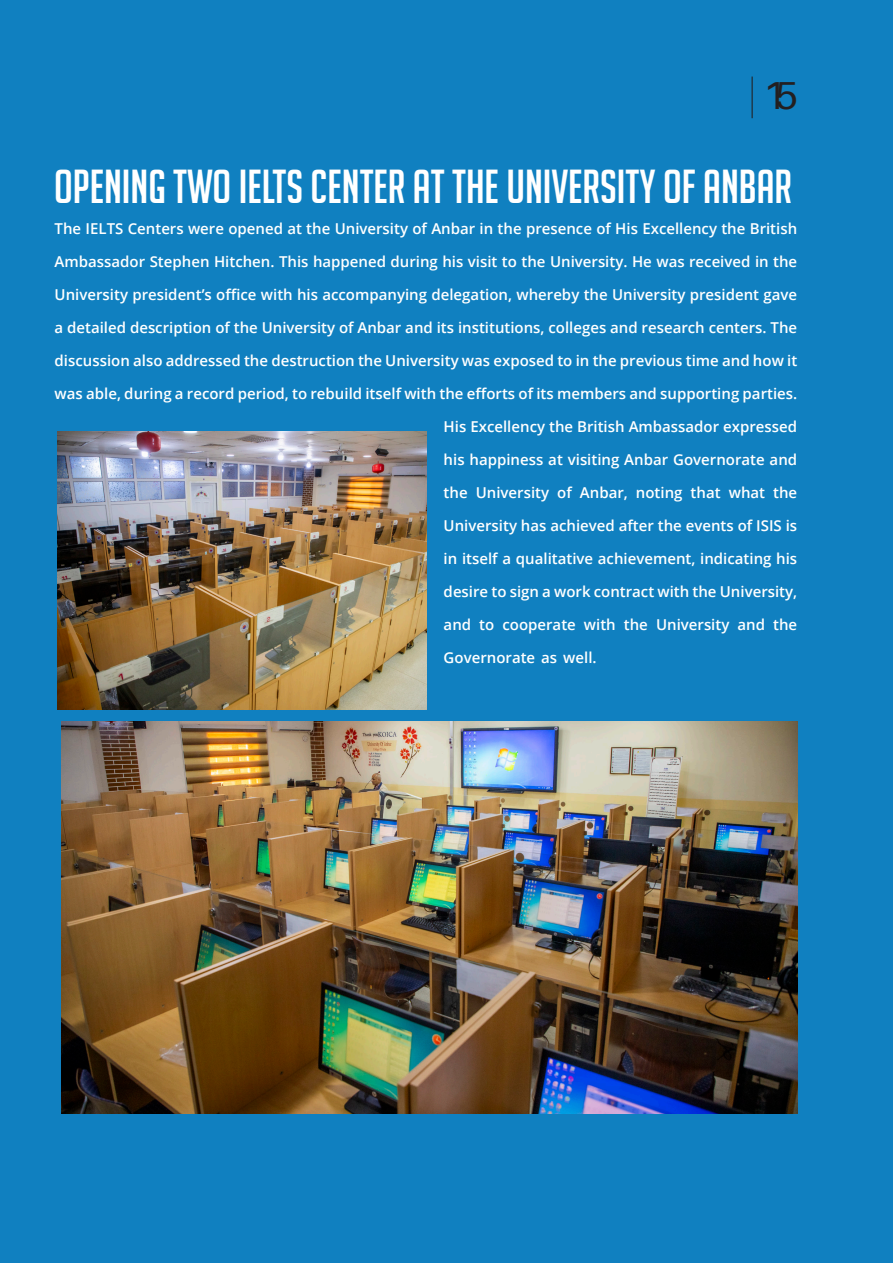
<style>
.page{position:relative;width:893px;height:1263px;background:#1080c0}
.page>*{position:absolute;margin:0;border:0;box-sizing:border-box;transform-origin:0 0}
.t1{font:46.5px "Big Noodle Titling";color:#fff}
.t2{font:39px "Aileron";color:#231f20}
.t3{font:600 15px/33px "Open Sans";color:#fff}
</style>
<div class="page">
<img style="left:61px;top:722px;width:736px;height:391px">
<img style="left:58px;top:432px;width:369px;height:277px">
<hr style="left:752px;top:77px;width:1px;height:41px;background:#231f20">
<h2 class="t2" style="left:763px;top:74px;width:36px">15</h2>
<p class="t1" style="left:54px;top:162px;width:739px">OPENING TWO IELTS CENTER AT THE UNIVERSITY OF ANBAR</p>
<p class="t3" style="left:55px;top:211px;width:744px">The IELTS Centers were opened at the University of Anbar in the presence of His Excellency the British</p>
<p class="t3" style="left:55px;top:244px;width:744px">Ambassador Stephen Hitchen. This happened during his visit to the University. He was received in the</p>
<p class="t3" style="left:55px;top:277px;width:744px">University president’s office with his accompanying delegation, whereby the University president gave</p>
<p class="t3" style="left:55px;top:310px;width:744px">a detailed description of the University of Anbar and its institutions, colleges and research centers. The</p>
<p class="t3" style="left:55px;top:343px;width:744px">discussion also addressed the destruction the University was exposed to in the previous time and how it</p>
<p class="t3" style="left:55px;top:376px;width:744px">was able, during a record period, to rebuild itself with the efforts of its members and supporting parties.</p>
<p class="t3" style="left:444px;top:409px;width:355px">His Excellency the British Ambassador expressed</p>
<p class="t3" style="left:444px;top:442px;width:355px">his happiness at visiting Anbar Governorate and the University of Anbar, noting that what the</p>
<p class="t3" style="left:444px;top:508px;width:355px">University has achieved after the events of ISIS is</p>
<p class="t3" style="left:444px;top:541px;width:355px">in itself a qualitative achievement, indicating his</p>
<p class="t3" style="left:444px;top:574px;width:355px">desire to sign a work contract with the University,</p>
<p class="t3" style="left:444px;top:607px;width:355px">and to cooperate with the University and the</p>
<p class="t3" style="left:444px;top:640px;width:154px">Governorate as well.</p>
</div>
